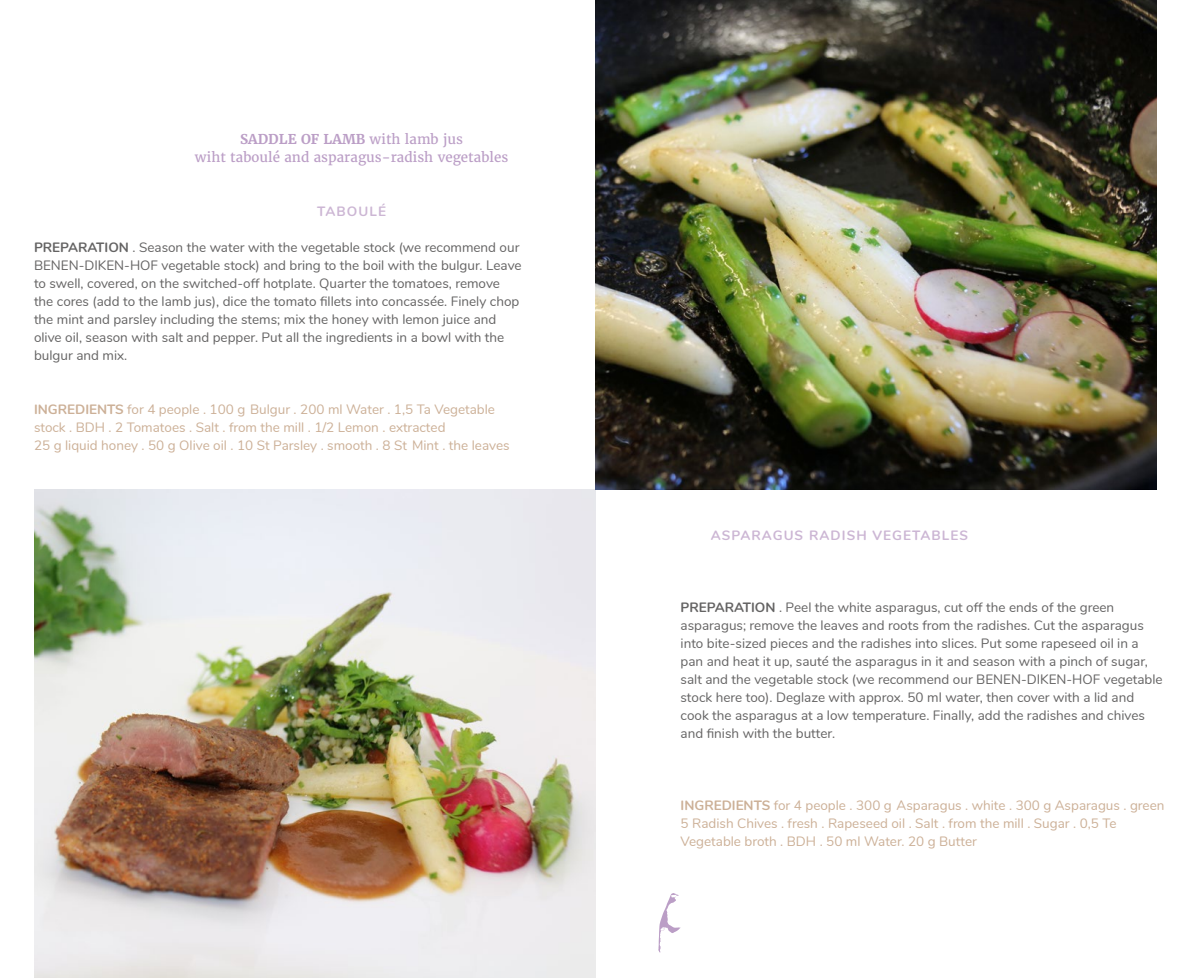
<style>
.page{position:relative;width:1191px;height:978px;background:#fff}
.page>*{position:absolute;margin:0;border:0;box-sizing:border-box;transform-origin:0 0}
.t1{font:13.5px/18px "Nunito";color:#646363}
.t2{font:13.5px/18px "Nunito";color:#ccb097}
.t3{font:13.5px/18px "Merriweather";color:#bb9ec6;text-align:center}
.t4{font:700 13.5px "Nunito";letter-spacing:.08em;color:#ccb6d4}
.s1{font-weight:700}
</style>
<div class="page">
<img style="left:34px;top:489px;width:561px;height:489px">
<img style="left:595px;top:0;width:562px;height:489px">
<svg style="left:658px;top:893px;width:22px;height:60px"></svg>
<p class="t3" style="left:195px;top:130px;width:315px"><span class="s1">SADDLE OF LAMB</span> with lamb jus<br>wiht taboulé and asparagus-radish vegetables</p>
<p class="t4" style="left:317px;top:201px;width:70px">TABOULÉ</p>
<p class="t1" style="left:34px;top:238px;width:489px"><span class="s1">PREPARATION</span> . Season the water with the vegetable stock (we recommend our<br>BENEN-DIKEN-HOF vegetable stock) and bring to the boil with the bulgur. Leave to swell, covered, on the switched-off hotplate. Quarter the tomatoes, remove</p>
<p class="t1" style="left:34px;top:292px;width:487px">the cores (add to the lamb jus), dice the tomato fillets into concassée. Finely chop the mint and parsley including the stems; mix the honey with lemon juice and</p>
<p class="t1" style="left:34px;top:328px;width:472px">olive oil, season with salt and pepper. Put all the ingredients in a bowl with the bulgur and mix.</p>
<p class="t2" style="left:34px;top:400px;width:462px"><span class="s1">INGREDIENTS</span> for 4 people . 100 g Bulgur . 200 ml Water . 1,5 Ta Vegetable stock . BDH . 2 Tomatoes . Salt . from the mill . 1/2 Lemon . extracted</p>
<p class="t2" style="left:34px;top:436px;width:477px">25 g liquid honey . 50 g Olive oil . 10 St Parsley . smooth . 8 St Mint . the leaves</p>
<p class="t4" style="left:710px;top:525px;width:259px">ASPARAGUS RADISH VEGETABLES</p>
<p class="t1" style="left:680px;top:598px;width:483px"><span class="s1">PREPARATION</span> . Peel the white asparagus, cut off the ends of the green asparagus; remove the leaves and roots from the radishes. Cut the asparagus into bite-sized pieces and the radishes into slices. Put some rapeseed oil in a pan and heat it up, sauté the asparagus in it and season with a pinch of sugar, salt and the vegetable stock (we recommend our BENEN-DIKEN-HOF vegetable stock here too). Deglaze with approx. 50 ml water, then cover with a lid and cook the asparagus at a low temperature. Finally, add the radishes and chives and finish with the butter.</p>
<p class="t2" style="left:680px;top:796px;width:485px"><span class="s1">INGREDIENTS</span> for 4 people . 300 g Asparagus . white . 300 g Asparagus . green</p>
<p class="t2" style="left:680px;top:814px;width:438px">5 Radish Chives . fresh . Rapeseed oil . Salt . from the mill . Sugar . 0,5 Te<br>Vegetable broth . BDH . 50 ml Water. 20 g Butter</p>
</div>
